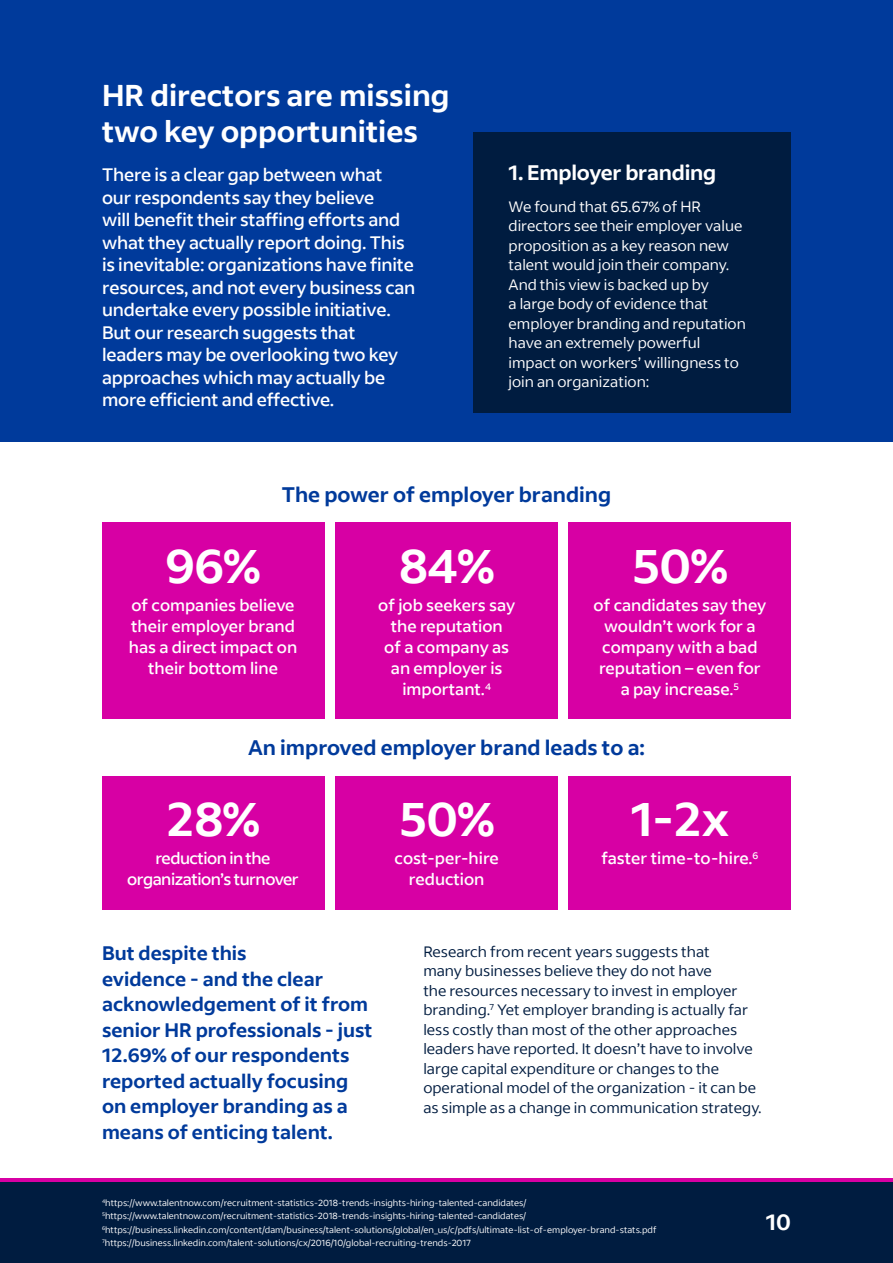
<style>
.page{position:relative;width:893px;height:1263px;background:#fff}
.page>*{position:absolute;margin:0;border:0;box-sizing:border-box;transform-origin:0 0}
.t1{font:700 48px "Indeed Sans";letter-spacing:-.01em;color:#fff}
.t2{font:700 30px/36px "Indeed Sans";color:#fff}
.t3{font:700 22.5px "Indeed Sans";color:#fff}
.t4{font:700 21px "Indeed Sans";color:#003a9b}
.t5{font:700 21px "Indeed Sans";letter-spacing:-.01em;color:#fff}
.t6{font:700 19.5px/25.5px "Indeed Sans";color:#003a9b}
.t7{font:500 18px/22.5px "Indeed Sans";letter-spacing:-.01em;color:#fff}
.t8{font:500 16.5px/21px "Indeed Sans";color:#fff;text-align:center}
.t9{font:500 16.5px/21px "Indeed Sans";letter-spacing:-.03em;color:#fff;text-align:center}
.t10{font:15px/19.5px "Indeed Sans";color:#001c40}
.t11{font:15px/19.5px "Indeed Sans";color:#fff}
.t12{font:9px/13.5px "Indeed Sans";color:#fff}
</style>
<div class="page">
<div style="left:0;top:0;width:893px;height:442px;background:#003a9b"></div>
<div style="left:0;top:1182px;width:893px;height:81px;background:#001c40"></div>
<hr style="left:0;top:1178px;width:893px;height:4px;background:#d700a4">
<div style="left:102px;top:523px;width:222px;height:196px;background:#d700a4"></div>
<div style="left:102px;top:776px;width:222px;height:133px;background:#d700a4"></div>
<div style="left:569px;top:523px;width:222px;height:196px;background:#d700a4"></div>
<div style="left:569px;top:776px;width:222px;height:133px;background:#d700a4"></div>
<div style="left:336px;top:523px;width:222px;height:196px;background:#d700a4"></div>
<div style="left:336px;top:776px;width:222px;height:133px;background:#d700a4"></div>
<div style="left:473px;top:132px;width:318px;height:280px;background:#001c40"></div>
<h2 class="t2" style="left:102px;top:77px;width:349px">HR directors are missing two key opportunities</h2>
<p class="t7" style="left:102px;top:163px;width:315px">There is a clear gap between what our respondents say they believe<br>will benefit their staffing efforts and what they actually report doing. This is inevitable: organizations have finite resources, and not every business can undertake every possible initiative.<br>But our research suggests that leaders may be overlooking two key approaches which may actually be more efficient and effective.</p>
<h3 class="t5" style="left:509px;top:159px;width:209px">1. Employer branding</h3>
<p class="t11" style="left:509px;top:197px;width:239px">We found that 65.67% of HR directors see their employer value proposition as a key reason new talent would join their company.<br>And this view is backed up by<br>a large body of evidence that employer branding and reputation have an extremely powerful impact on workers’ willingness to join an organization:</p>
<h3 class="t4" style="left:282px;top:481px;width:331px">The power of employer branding</h3>
<h1 class="t1" style="left:166px;top:534px;width:97px">96%</h1>
<h3 class="t8" style="left:129px;top:594px;width:170px">of companies believe their employer brand has a direct impact on their bottom line</h3>
<h1 class="t1" style="left:399px;top:534px;width:97px">84%</h1>
<h3 class="t8" style="left:378px;top:594px;width:138px">of job seekers say the reputation<br>of a company as an employer is important.<sup>4</sup></h3>
<h1 class="t1" style="left:632px;top:534px;width:97px">50%</h1>
<h3 class="t8" style="left:594px;top:594px;width:174px">of candidates say they wouldn’t work for a company with a bad reputation – even for a pay increase.<sup>5</sup></h3>
<h3 class="t4" style="left:248px;top:734px;width:398px">An improved employer brand leads to a:</h3>
<h1 class="t1" style="left:166px;top:788px;width:95px">28%</h1>
<h3 class="t9" style="left:127px;top:848px;width:173px">reduction in the organization’s turnover</h3>
<h3 class="t6" style="left:102px;top:940px;width:272px">But despite this<br>evidence - and the clear acknowledgement of it from senior HR professionals - just<br>12.69% of our respondents reported actually focusing on employer branding as a means of enticing talent.</h3>
<h1 class="t1" style="left:399px;top:788px;width:97px">50%</h1>
<h3 class="t8" style="left:395px;top:848px;width:106px">cost-per-hire reduction</h3>
<h1 class="t1" style="left:631px;top:788px;width:100px">1-2x</h1>
<h3 class="t8" style="left:601px;top:848px;width:159px">faster time-to-hire.<sup>6</sup></h3>
<p class="t10" style="left:423px;top:942px;width:340px">Research from recent years suggests that<br>many businesses believe they do not have<br>the resources necessary to invest in employer branding.<sup>7</sup> Yet employer branding is actually far less costly than most of the other approaches leaders have reported. It doesn’t have to involve large capital expenditure or changes to the operational model of the organization - it can be as simple as a change in communication strategy.</p>
<p class="t12" style="left:102px;top:1196px;width:556px"><sup>4</sup>https://www.talentnow.com/recruitment-statistics-2018-trends-insights-hiring-talented-candidates/ <sup>5</sup>https://www.talentnow.com/recruitment-statistics-2018-trends-insights-hiring-talented-candidates/ <sup>6</sup>https://business.linkedin.com/content/dam/business/talent-solutions/global/en_us/c/pdfs/ultimate-list-of-employer-brand-stats.pdf <sup>7</sup>https://business.linkedin.com/talent-solutions/cx/2016/10/global-recruiting-trends-2017</p>
<h3 class="t3" style="left:766px;top:1207px;width:27px">10</h3>
</div>
